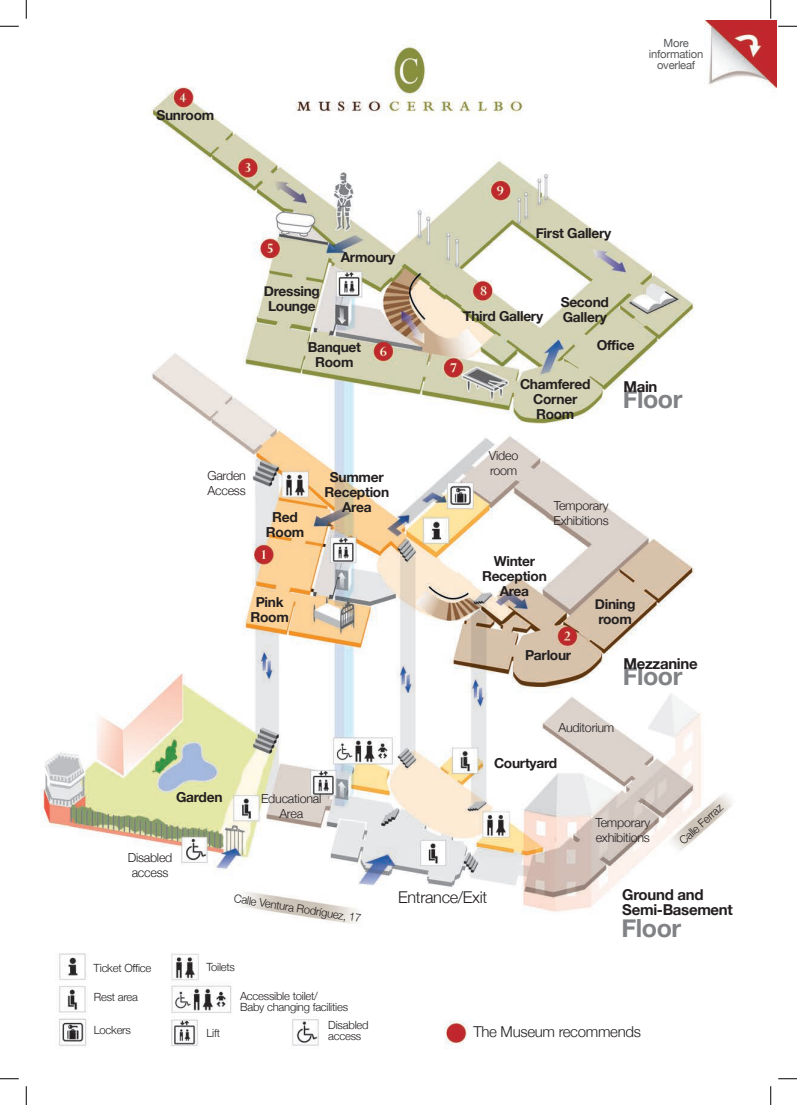
<style>
.page{position:relative;width:797px;height:1105px;background:#fff}
.page>*{position:absolute;margin:0;border:0;box-sizing:border-box;transform-origin:0 0}
.t1{font:700 25px "Helvetica Neue";letter-spacing:-.02em;color:#808285}
.t2{font:300 16.25px "Helvetica Neue";letter-spacing:-.02em;color:#231f20}
.t3{font:700 15px/15px "Helvetica Neue";letter-spacing:-.02em;color:#231f20}
.t4{font:300 15px "Helvetica Neue";letter-spacing:-.02em;color:#231f20}
.t5{font:700 13.75px/15px "Helvetica Neue";letter-spacing:-.02em;color:#231f20;text-align:center}
.t6{font:300 12.5px/15px "Helvetica Neue";letter-spacing:-.02em;color:#231f20}
.t7{font:300 11.25px/11.2px "Helvetica Neue";letter-spacing:-.02em;color:#231f20}
.t8{font:11.25px/11.2px "Helvetica Neue";letter-spacing:-.02em;color:#57585a;text-align:center}
</style>
<div class="page">
<img style="left:41px;top:21px;width:735px;height:1028px">
<svg style="left:0;top:25px;width:19px;height:2px"></svg>
<svg style="left:778px;top:25px;width:19px;height:2px"></svg>
<svg style="left:0;top:1078px;width:19px;height:1px"></svg>
<svg style="left:778px;top:1078px;width:19px;height:1px"></svg>
<svg style="left:25px;top:0;width:2px;height:19px"></svg>
<svg style="left:25px;top:1086px;width:2px;height:19px"></svg>
<svg style="left:770px;top:0;width:1px;height:19px"></svg>
<svg style="left:770px;top:1086px;width:1px;height:19px"></svg>
<p class="t5" style="left:156px;top:108px;width:59px">Sunroom</p>
<p class="t5" style="left:341px;top:250px;width:56px">Armoury</p>
<p class="t5" style="left:264px;top:283px;width:58px">Dressing<br>Lounge</p>
<p class="t5" style="left:308px;top:339px;width:55px">Banquet<br>Room</p>
<p class="t6" style="left:207px;top:467px;width:40px">Garden<br>Access</p>
<p class="t5" style="left:266px;top:509px;width:40px">Red<br>Room</p>
<p class="t5" style="left:324px;top:470px;width:66px">Summer<br>Reception<br>Area</p>
<p class="t5" style="left:250px;top:595px;width:40px">Pink<br>Room</p>
<p class="t5" style="left:176px;top:789px;width:48px">Garden</p>
<p class="t6" style="left:128px;top:849px;width:46px;text-align:center">Disabled access</p>
<p class="t6" style="left:261px;top:790px;width:62px;text-align:center">Educational<br>Area</p>
<p class="t8" style="left:649px;top:38px;width:56px">More information overleaf</p>
<p class="t5" style="left:535px;top:226px;width:77px">First Gallery</p>
<p class="t5" style="left:463px;top:309px;width:81px">Third Gallery</p>
<p class="t5" style="left:560px;top:295px;width:50px;text-align:left">Second<br>Gallery</p>
<p class="t5" style="left:596px;top:338px;width:39px">Office</p>
<p class="t5" style="left:520px;top:377px;width:72px">Chamfered<br>Corner<br>Room</p>
<p class="t6" style="left:489px;top:447px;width:31px">Video room</p>
<p class="t6" style="left:553px;top:497px;width:57px">Temporary<br>Exhibitions</p>
<p class="t5" style="left:482px;top:554px;width:66px">Winter<br>Reception<br>Area</p>
<p class="t3" style="left:623px;top:380px;width:36px">Main</p>
<h1 class="t1" style="left:622px;top:379px;width:61px">Floor</h1>
<p class="t5" style="left:525px;top:648px;width:48px">Parlour</p>
<p class="t5" style="left:595px;top:597px;width:42px;text-align:left">Dining room</p>
<p class="t3" style="left:623px;top:656px;width:76px">Mezzanine</p>
<h1 class="t1" style="left:622px;top:657px;width:61px">Floor</h1>
<p class="t6" style="left:558px;top:720px;width:57px">Auditorium</p>
<p class="t5" style="left:494px;top:756px;width:65px">Courtyard</p>
<p class="t6" style="left:595px;top:814px;width:56px">Temporary exhibitions</p>
<p class="t7" style="left:676px;top:837px;width:56px;rotate:-42deg">Calle Ferraz</p>
<p class="t7" style="left:94px;top:961px;width:59px">Ticket Office</p>
<p class="t7" style="left:94px;top:991px;width:46px">Rest area</p>
<p class="t7" style="left:94px;top:1024px;width:39px">Lockers</p>
<p class="t7" style="left:235px;top:892px;width:130px;rotate:9deg">Calle Ventura Rodríguez, 17</p>
<p class="t7" style="left:206px;top:960px;width:30px">Toilets</p>
<p class="t7" style="left:240px;top:989px;width:109px">Accessible toilet/<br>Baby changing facilities</p>
<p class="t2" style="left:398px;top:884px;width:91px">Entrance/Exit</p>
<p class="t3" style="left:622px;top:887px;width:112px">Ground and<br>Semi-Basement</p>
<h1 class="t1" style="left:621px;top:908px;width:61px">Floor</h1>
<p class="t7" style="left:206px;top:1027px;width:15px">Lift</p>
<p class="t7" style="left:328px;top:1019px;width:42px">Disabled access</p>
<p class="t4" style="left:473px;top:1019px;width:169px">The Museum recommends</p>
</div>
